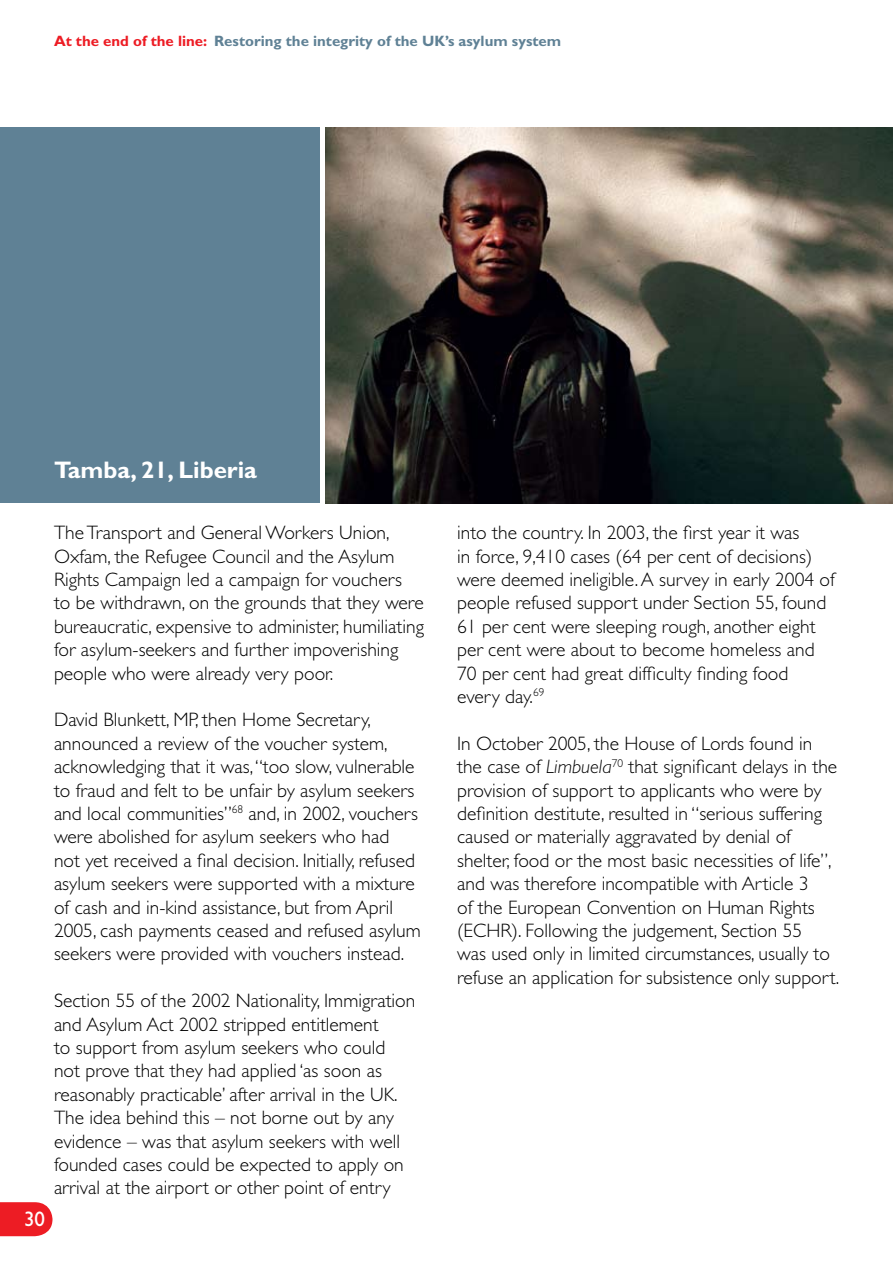
<style>
.page{position:relative;width:893px;height:1263px;background:#fff}
.page>*{position:absolute;margin:0;border:0;box-sizing:border-box;transform-origin:0 0}
.t1{font:700 24px "Gill Sans";color:#fff}
.t2{font:21px "Gill Sans";color:#fff}
.t3{font:300 19.5px/23.4px "Gill Sans";color:#000}
.t4{font:700 15px "Gill Sans";color:#5f8195}
.s1{color:#ed1c24}
.s2{font-style:italic}
</style>
<div class="page">
<div style="left:0;top:128px;width:323px;height:375px;background:#5f8195"></div>
<img style="left:325px;top:128px;width:568px;height:375px">
<svg style="left:0;top:1202px;width:53px;height:34px;background:#ee2e35"></svg>
<hr style="left:320px;top:85px;width:4px;height:425px;background:#fff">
<p class="t4" style="left:54px;top:32px;width:509px"><span class="s1">At the end of the line:</span> Restoring the integrity of the UK’s asylum system</p>
<p class="t1" style="left:54px;top:456px;width:204px">Tamba, 21, Liberia</p>
<p class="t2" style="left:24px;top:1207px;width:22px">30</p>
<p class="t3" style="left:54px;top:521px;width:371px">The Transport and General Workers Union, Oxfam, the Refugee Council and the Asylum Rights Campaign led a campaign for vouchers<br>to be withdrawn, on the grounds that they were bureaucratic, expensive to administer, humiliating for asylum-seekers and further impoverishing people who were already very poor.</p>
<p class="t3" style="left:54px;top:708px;width:368px">David Blunkett, MP, then Home Secretary, announced a review of the voucher system, acknowledging that it was, “too slow, vulnerable to fraud and felt to be unfair by asylum seekers and local communities”<sup>68</sup> and, in 2002, vouchers were abolished for asylum seekers who had<br>not yet received a final decision. Initially, refused asylum seekers were supported with a mixture of cash and in-kind assistance, but from April 2005, cash payments ceased and refused asylum seekers were provided with vouchers instead.</p>
<p class="t3" style="left:54px;top:989px;width:363px">Section 55 of the 2002 Nationality, Immigration and Asylum Act 2002 stripped entitlement<br>to support from asylum seekers who could not prove that they had applied ‘as soon as reasonably practicable’ after arrival in the UK.<br>The idea behind this – not borne out by any evidence – was that asylum seekers with well founded cases could be expected to apply on arrival at the airport or other point of entry</p>
<p class="t3" style="left:457px;top:521px;width:379px">into the country. In 2003, the first year it was<br>in force, 9,410 cases (64 per cent of decisions) were deemed ineligible. A survey in early 2004 of people refused support under Section 55, found 61 per cent were sleeping rough, another eight per cent were about to become homeless and 70 per cent had great difficulty finding food every day.<sup>69</sup></p>
<p class="t3" style="left:457px;top:732px;width:384px">In October 2005, the House of Lords found in the case of <span class="s2">Limbuela</span><sup>70</sup> that significant delays in the provision of support to applicants who were by definition destitute, resulted in “serious suffering caused or materially aggravated by denial of shelter, food or the most basic necessities of life”, and was therefore incompatible with Article 3<br>of the European Convention on Human Rights (ECHR). Following the judgement, Section 55<br>was used only in limited circumstances, usually to refuse an application for subsistence only support.</p>
</div>
